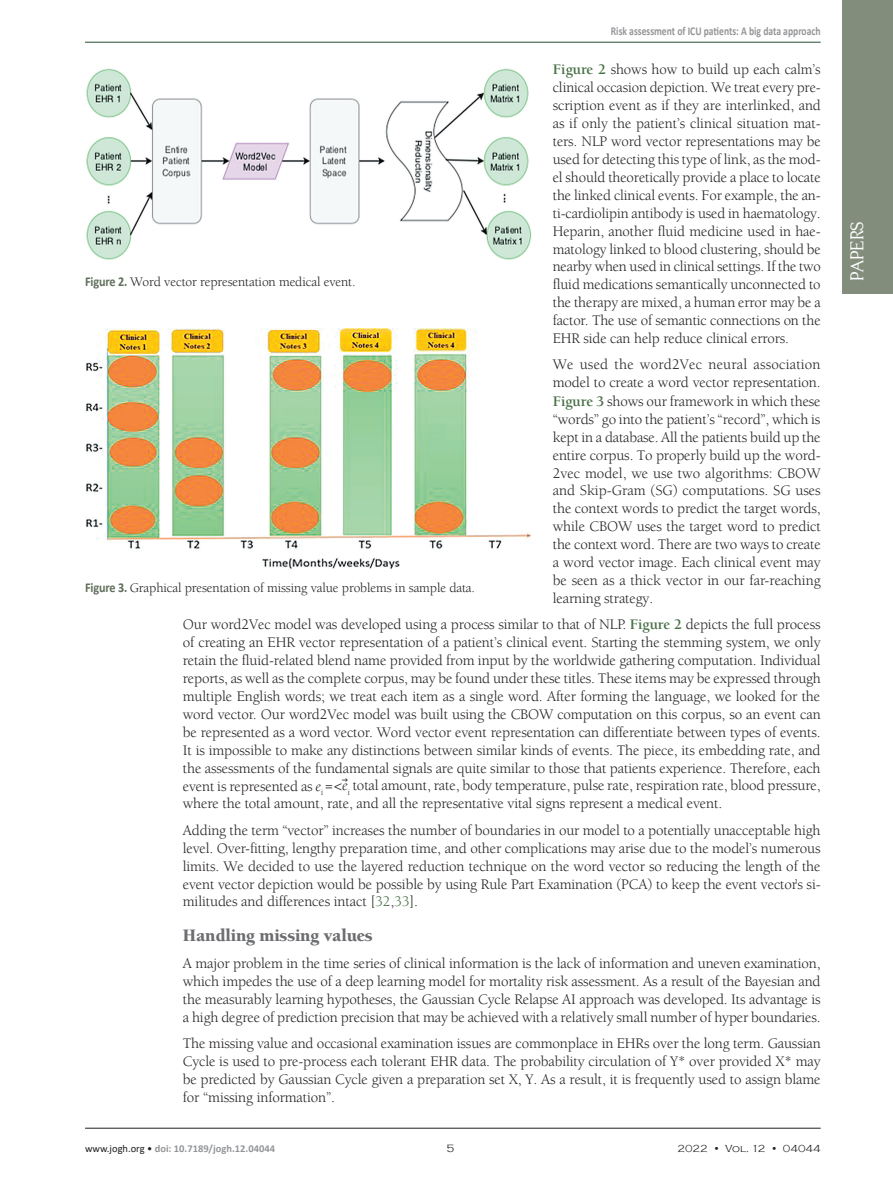
<style>
.page{position:relative;width:893px;height:1191px;background:#fff}
.page>*{position:absolute;margin:0;border:0;box-sizing:border-box;transform-origin:0 0}
.Podnaslovi_PAPERS_2{font:900 18px "Berkeley Std";letter-spacing:-.01em;color:#6c6d70}
.t1{font:18px "Centabel";color:#fff}
.Tekst_Osnovni{font:15px/17.9px "Berkeley Std";letter-spacing:-.01em;color:#231f20;text-align:justify}
.potpisi_slike{font:13.5px "Berkeley Std";letter-spacing:-.01em;color:#231f20}
.t2{font:700 12px "Calibri";color:#939598;scale:.8 1}
.t3{font:300 10.95px "Copperplate Gothic";color:#231f20}
.t4{font:700 10.5px "Calibri";color:#939598}
.t5{font:300 10.5px "Copperplate Gothic";color:#231f20}
.s1{font-weight:700;color:#477045}
.s2{font-style:italic}
.s3{font-family:"Cambria"}
.s4{color:#477045}
.s5{font-family:"Calibri";font-weight:700;color:#5f6f5b}
.s6{font-weight:400;color:#231f20}
</style>
<div class="page">
<hr style="left:85px;top:1128px;width:736px;height:1px;background:#231f20">
<hr style="left:85px;top:42px;width:736px;height:1px;background:#244d32">
<div style="left:842px;top:0;width:51px;height:293px;background:#838d7c"></div>
<img style="left:86px;top:69px;width:445px;height:190px">
<img style="left:86px;top:329px;width:445px;height:240px">
<p class="t2" style="left:611px;top:22px;width:264px">Risk assessment of ICU patients: A big data approach</p>
<p class="Tekst_Osnovni" style="left:553px;top:61px;width:270px"><span class="s1">Figure 2</span> shows how to build up each calm’s clinical occasion depiction. We treat every pre&shy;scription event as if they are interlinked, and as if only the patient’s clinical situation mat&shy;ters. NLP word vector representations may be used for detecting this type of link, as the mod&shy;el should theoretically provide a place to locate the linked clinical events. For example, the an&shy;ti-cardiolipin antibody is used in haematology.<br>Heparin, another fluid medicine used in hae&shy;matology linked to blood clustering, should be nearby when used in clinical settings. If the two fluid medications semantically unconnected to the therapy are mixed, a human error may be a factor. The use of semantic connections on the EHR side can help reduce clinical errors.</p>
<p class="Tekst_Osnovni" style="left:553px;top:356px;width:270px">We used the word2Vec neural association model to create a word vector representation.<br><span class="s1">Figure 3</span> shows our framework in which these “words” go into the patient’s “record”, which is kept in a database. All the patients build up the entire corpus. To properly build up the word-2vec model, we use two algorithms: CBOW and Skip-Gram (SG) computations. SG uses the context words to predict the target words, while CBOW uses the target word to predict the context word. There are two ways to create a word vector image. Each clinical event may be seen as a thick vector in our far-reaching learning strategy.</p>
<p class="Tekst_Osnovni" style="left:183px;top:616px;width:640px">Our word2Vec model was developed using a process similar to that of NLP. <span class="s1">Figure 2</span> depicts the full process of creating an EHR vector representation of a patient’s clinical event. Starting the stemming system, we only retain the fluid-related blend name provided from input by the worldwide gathering computation. Individual reports, as well as the complete corpus, may be found under these titles. These items may be expressed through multiple English words; we treat each item as a single word. After forming the language, we looked for the word vector. Our word2Vec model was built using the CBOW computation on this corpus, so an event can be represented as a word vector. Word vector event representation can differentiate between types of events.<br>It is impossible to make any distinctions between similar kinds of events. The piece, its embedding rate, and the assessments of the fundamental signals are quite similar to those that patients experience. Therefore, each event is represented as <span class="s2">e</span><sub>i</sub> =<span class="s2">&lt;e</span><span class="s3">⃗</span><sub>i</sub> total amount, rate, body temperature, pulse rate, respiration rate, blood pressure, where the total amount, rate, and all the representative vital signs represent a medical event.</p>
<p class="Tekst_Osnovni" style="left:183px;top:821px;width:639px">Adding the term “vector” increases the number of boundaries in our model to a potentially unacceptable high level. Over-fitting, lengthy preparation time, and other complications may arise due to the model’s numerous limits. We decided to use the layered reduction technique on the word vector so reducing the length of the event vector depiction would be possible by using Rule Part Examination (PCA) to keep the event vector’s si&shy;militudes and differences intact [<span class="s4">32</span>,<span class="s4">33</span>].</p>
<p class="Podnaslovi_PAPERS_2" style="left:183px;top:926px;width:191px">Handling missing values</p>
<p class="Tekst_Osnovni" style="left:183px;top:954px;width:639px">A major problem in the time series of clinical information is the lack of information and uneven examination, which impedes the use of a deep learning model for mortality risk assessment. As a result of the Bayesian and the measurably learning hypotheses, the Gaussian Cycle Relapse AI approach was developed. Its advantage is a high degree of prediction precision that may be achieved with a relatively small number of hyper boundaries.</p>
<p class="Tekst_Osnovni" style="left:183px;top:1034px;width:639px">The missing value and occasional examination issues are commonplace in EHRs over the long term. Gaussian Cycle is used to pre-process each tolerant EHR data. The probability circulation of Y* over provided X* may be predicted by Gaussian Cycle given a preparation set X, Y. As a result, it is frequently used to assign blame for “missing information”.</p>
<p class="potpisi_slike" style="left:85px;top:275px;width:272px"><span class="s5">Figure 2.</span> Word vector representation medical event.</p>
<p class="potpisi_slike" style="left:85px;top:580px;width:391px"><span class="s5">Figure 3.</span> Graphical presentation of missing value problems in sample data.</p>
<p class="t4" style="left:85px;top:1141px;width:191px"><span class="s6">www.jogh.org •</span> doi: 10.7189/jogh.12.04044</p>
<p class="t3" style="left:447px;top:1142px;width:9px">5</p>
<p class="t5" style="left:677px;top:1142px;width:145px">2022 • Vol. 12 • 04044</p>
<p class="t1" style="left:846px;top:281px;width:61px;rotate:-90deg">PAPERS</p>
</div>
